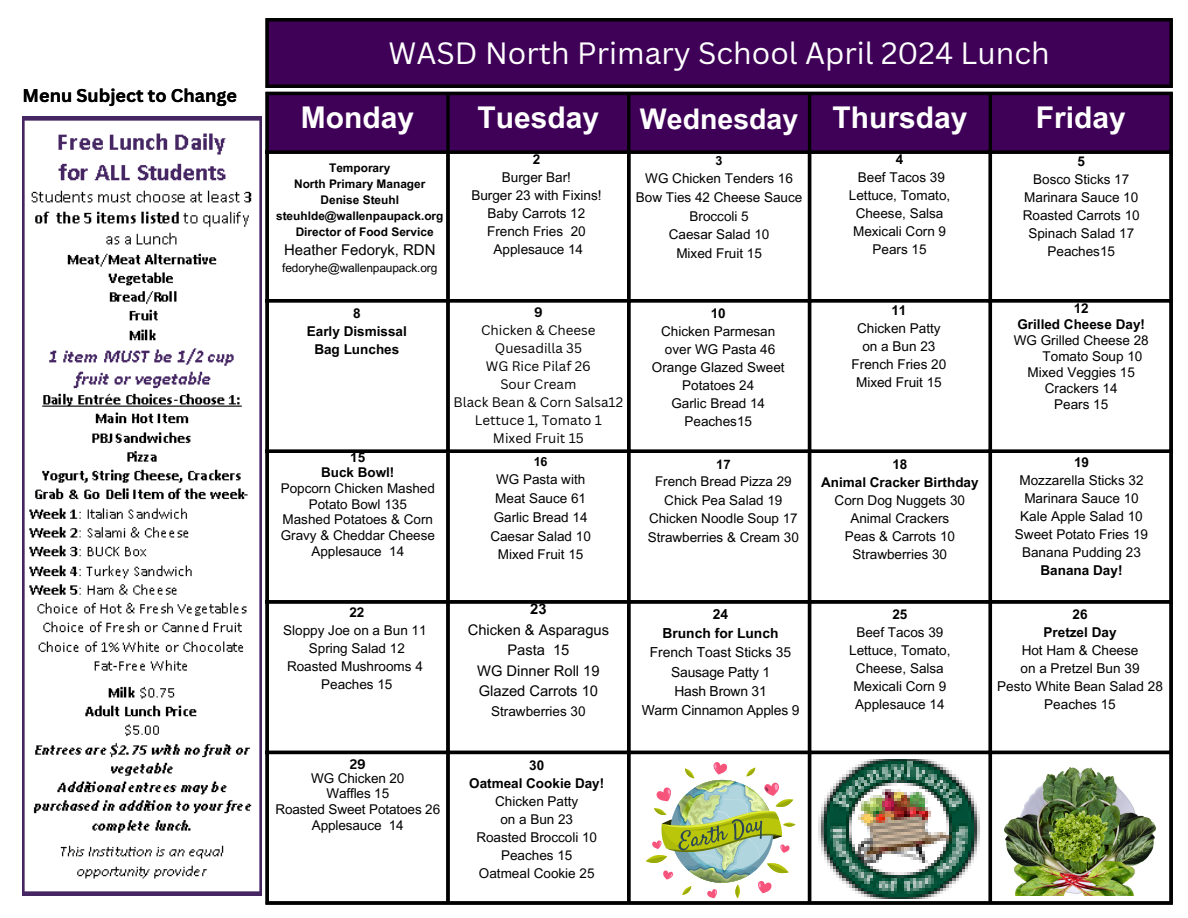
<style>
.page{position:relative;width:1188px;height:918px;background:#fff}
.page>*{position:absolute;margin:0;border:0;box-sizing:border-box;transform-origin:0 0}
.t1{font:30px "Canva Sans";color:#fff}
.t2{font:700 30px "Arial MT Pro";color:#fff}
.t3{font:700 28.5px "Arial MT Pro";color:#fff}
.t4{font:700 18px "Canva Sans";color:#000}
.t5{font:14.85px "Arial MT Pro";color:#000}
.t6{font:14.7px/20.4px "Arial MT Pro";color:#000;text-align:center}
.t7{font:13.8px/19.2px "Arial MT Pro";letter-spacing:-.015em;color:#000;text-align:center}
.t8{font:13.5px/18px "Arial MT Pro";color:#000;text-align:center}
.t9{font:13.5px/17.9px "Canva Sans";color:#000;text-align:center}
.t10{font:700 13.5px/18px "Arial MT Pro";color:#000;text-align:center}
.t11{font:700 13.5px "Canva Sans";color:#000}
.t12{font:700 13.05px "Arial MT Pro";color:#000}
.t13{font:700 12.6px "Arial MT Pro";color:#000}
.t14{font:700 11.85px/15.9px "Arial MT Pro";color:#000;text-align:center}
.t15{font:11.85px "Arial MT Pro";letter-spacing:-.01em;color:#000}
.s1{font-weight:700}
</style>
<div class="page">
<div style="left:267px;top:20px;width:904px;height:66px;background:#3f0058"></div>
<hr style="left:266px;top:22px;width:3px;height:63px;background:#000">
<svg style="left:1169px;top:22px;width:4px;height:63px"></svg>
<svg style="left:266px;top:18px;width:907px;height:4px;fill:#000"></svg>
<hr style="left:266px;top:85px;width:907px;height:3px;background:#000">
<div style="left:269px;top:95px;width:900px;height:55px;background:#3f0058"></div>
<hr style="left:266px;top:95px;width:3px;height:806px;background:#000">
<svg style="left:446px;top:95px;width:4px;height:806px;fill:#000"></svg>
<hr style="left:627px;top:95px;width:3px;height:806px;background:#000">
<hr style="left:808px;top:95px;width:3px;height:806px;background:#000">
<hr style="left:989px;top:95px;width:3px;height:806px;background:#000">
<svg style="left:1169px;top:95px;width:4px;height:806px;fill:#000"></svg>
<hr style="left:266px;top:92px;width:907px;height:3px;background:#000">
<svg style="left:269px;top:150px;width:904px;height:4px;fill:#000"></svg>
<hr style="left:266px;top:299px;width:907px;height:3px;background:#000">
<hr style="left:266px;top:450px;width:907px;height:3px;background:#000">
<svg style="left:269px;top:600px;width:904px;height:4px;fill:#000"></svg>
<hr style="left:266px;top:751px;width:907px;height:3px;background:#000">
<svg style="left:266px;top:901px;width:907px;height:4px;fill:#000"></svg>
<img style="left:818px;top:760px;width:162px;height:138px">
<img style="left:23px;top:117px;width:238px;height:778px">
<img style="left:1005px;top:768px;width:151px;height:127px">
<svg style="left:646px;top:762px;width:149px;height:136px"></svg>
<h3 class="t4" style="left:23px;top:83px;width:216px">Menu Subject to Change</h3>
<p class="t1" style="left:389px;top:32px;width:663px">WASD North Primary School April 2024 Lunch</p>
<p class="t2" style="left:301px;top:106px;width:115px">Monday</p>
<p class="t2" style="left:478px;top:106px;width:123px">Tuesday</p>
<p class="t3" style="left:640px;top:108px;width:160px">Wednesday</p>
<p class="t2" style="left:832px;top:106px;width:136px">Thursday</p>
<p class="t2" style="left:1036px;top:106px;width:91px">Friday</p>
<h1 class="t1" style="left:315px;top:32px;width:809px">Wallenpaupack Area Middle School January 2024 Lunch</h1>
<p class="t14" style="left:329px;top:161px;width:63px">Temporary</p>
<p class="t14" style="left:294px;top:177px;width:133px">North Primary Manager</p>
<p class="t14" style="left:276px;top:193px;width:169px">Denise Steuhl steuhlde@wallenpaupack.org</p>
<p class="t14" style="left:296px;top:225px;width:139px">Director of Food Service</p>
<p class="t5" style="left:284px;top:245px;width:153px">Heather Fedoryk, RDN</p>
<h2 class="t15" style="left:282px;top:264px;width:157px">fedoryhe@wallenpaupack.org</h2>
<h3 class="t8" style="left:471px;top:152px;width:132px"><span class="s1">2<br></span>Burger Bar!<br>Burger 23 with Fixins!<br>Baby Carrots 12<br>French Fries 20</h3>
<h3 class="t8" style="left:494px;top:242px;width:91px">Applesauce 14</h3>
<h3 class="t10" style="left:307px;top:306px;width:102px">8<br>Early Dismissal<br>Bag Lunches</h3>
<h3 class="t8" style="left:281px;top:451px;width:156px;line-height:15.8px"><span class="s1">15<br>Buck Bowl!<br></span>Popcorn Chicken Mashed<br>Potato Bowl 135<br>Mashed Potatoes &amp; Corn<br>Gravy &amp; Cheddar Cheese<br>Applesauce 14</h3>
<p class="t11" style="left:534px;top:303px;width:10px">9</p>
<p class="t9" style="left:454px;top:321px;width:171px">Chicken &amp; Cheese<br>Quesadilla 35<br>WG Rice Pilaf 26<br>Sour Cream<br>Black Bean &amp; Corn Salsa12<br>Lettuce 1, Tomato 1<br>Mixed Fruit 15</p>
<h3 class="t13" style="left:534px;top:457px;width:15px">16</h3>
<h3 class="t8" style="left:490px;top:471px;width:102px;line-height:18.9px">WG Pasta with<br>Meat Sauce 61<br>Garlic Bread 14<br>Caesar Salad 10<br>Mixed Fruit 15</h3>
<h3 class="t13" style="left:716px;top:156px;width:8px">3</h3>
<h3 class="t8" style="left:636px;top:170px;width:168px;line-height:18.9px">WG Chicken Tenders 16<br>Bow Ties 42 Cheese Sauce<br>Broccoli 5<br>Caesar Salad 10<br>Mixed Fruit 15</h3>
<h3 class="t8" style="left:652px;top:306px;width:134px"><span class="s1">10<br></span>Chicken Parmesan over WG Pasta 46<br>Orange Glazed Sweet<br>Potatoes 24<br>Garlic Bread 14<br>Peaches15</h3>
<h3 class="t12" style="left:716px;top:459px;width:16px">17</h3>
<h3 class="t8" style="left:648px;top:474px;width:152px;line-height:18.6px">French Bread Pizza 29<br>Chick Pea Salad 19<br>Chicken Noodle Soup 17<br>Strawberries &amp; Cream 30</h3>
<h3 class="t8" style="left:849px;top:152px;width:103px"><span class="s1">4<br></span>Beef Tacos 39<br>Lettuce, Tomato,<br>Cheese, Salsa<br>Mexicali Corn 9</h3>
<h3 class="t8" style="left:873px;top:242px;width:56px">Pears 15</h3>
<h3 class="t8" style="left:852px;top:303px;width:96px"><span class="s1">11<br></span>Chicken Patty on a Bun 23<br>French Fries 20<br>Mixed Fruit 15</h3>
<h3 class="t8" style="left:821px;top:457px;width:159px"><span class="s1">18<br>Animal Cracker Birthday<br></span>Corn Dog Nuggets 30<br>Animal Crackers<br>Peas &amp; Carrots 10<br>Strawberries 30</h3>
<p class="t8" style="left:283px;top:605px;width:145px"><span class="s1">22<br></span>Sloppy Joe on a Bun 11<br>Spring Salad 12<br>Roasted Mushrooms 4<br>Peaches 15</p>
<h3 class="t6" style="left:468px;top:601px;width:143px"><span class="s1">23<br></span>Chicken &amp; Asparagus<br>Pasta 15<br>WG Dinner Roll 19<br>Glazed Carrots 10</h3>
<h3 class="t8" style="left:491px;top:704px;width:96px">Strawberries 30</h3>
<p class="t11" style="left:350px;top:755px;width:18px">29</p>
<p class="t8" style="left:275px;top:772px;width:166px;line-height:15.8px">WG Chicken 20<br>Waffles 15<br>Roasted Sweet Potatoes 26<br>Applesauce 14</p>
<p class="t10" style="left:469px;top:758px;width:137px">30<br>Oatmeal Cookie Day!</p>
<p class="t8" style="left:476px;top:794px;width:122px">Chicken Patty<br>on a Bun 23<br>Roasted Broccoli 10<br>Peaches 15<br>Oatmeal Cookie 25</p>
<h3 class="t7" style="left:642px;top:606px;width:159px"><span class="s1">24<br>Brunch for Lunch<br></span>French Toast Sticks 35<br>Sausage Patty 1<br>Hash Brown 31<br>Warm Cinnamon Apples 9</h3>
<h3 class="t8" style="left:849px;top:607px;width:103px"><span class="s1">25<br></span>Beef Tacos 39<br>Lettuce, Tomato,<br>Cheese, Salsa<br>Mexicali Corn 9</h3>
<h3 class="t8" style="left:855px;top:697px;width:91px">Applesauce 14</h3>
<h3 class="t8" style="left:1023px;top:154px;width:119px"><span class="s1">5<br></span>Bosco Sticks 17<br>Marinara Sauce 10<br>Roasted Carrots 10<br>Spinach Salad 17<br>Peaches15</h3>
<h3 class="t10" style="left:1074px;top:301px;width:17px">12</h3>
<h3 class="t10" style="left:1017px;top:317px;width:129px">Grilled Cheese Day!</h3>
<h3 class="t8" style="left:1014px;top:333px;width:137px">WG Grilled Cheese 28</h3>
<h3 class="t8" style="left:1043px;top:349px;width:101px">Tomato Soup 10</h3>
<h3 class="t8" style="left:1028px;top:365px;width:109px">Mixed Veggies 15</h3>
<h3 class="t8" style="left:1045px;top:381px;width:74px">Crackers 14</h3>
<h3 class="t8" style="left:1054px;top:397px;width:56px">Pears 15</h3>
<p class="t8" style="left:1015px;top:455px;width:135px"><span class="s1">19<br></span>Mozzarella Sticks 32<br>Marinara Sauce 10<br>Kale Apple Salad 10<br>Sweet Potato Fries 19<br>Banana Pudding 23<br><span class="s1">Banana Day!</span></p>
<p class="t8" style="left:997px;top:607px;width:167px"><span class="s1">26<br>Pretzel Day<br></span>Hot Ham &amp; Cheese<br>on a Pretzel Bun 39<br>Pesto White Bean Salad 28</p>
<h3 class="t8" style="left:1044px;top:697px;width:73px">Peaches 15</h3>
</div>
